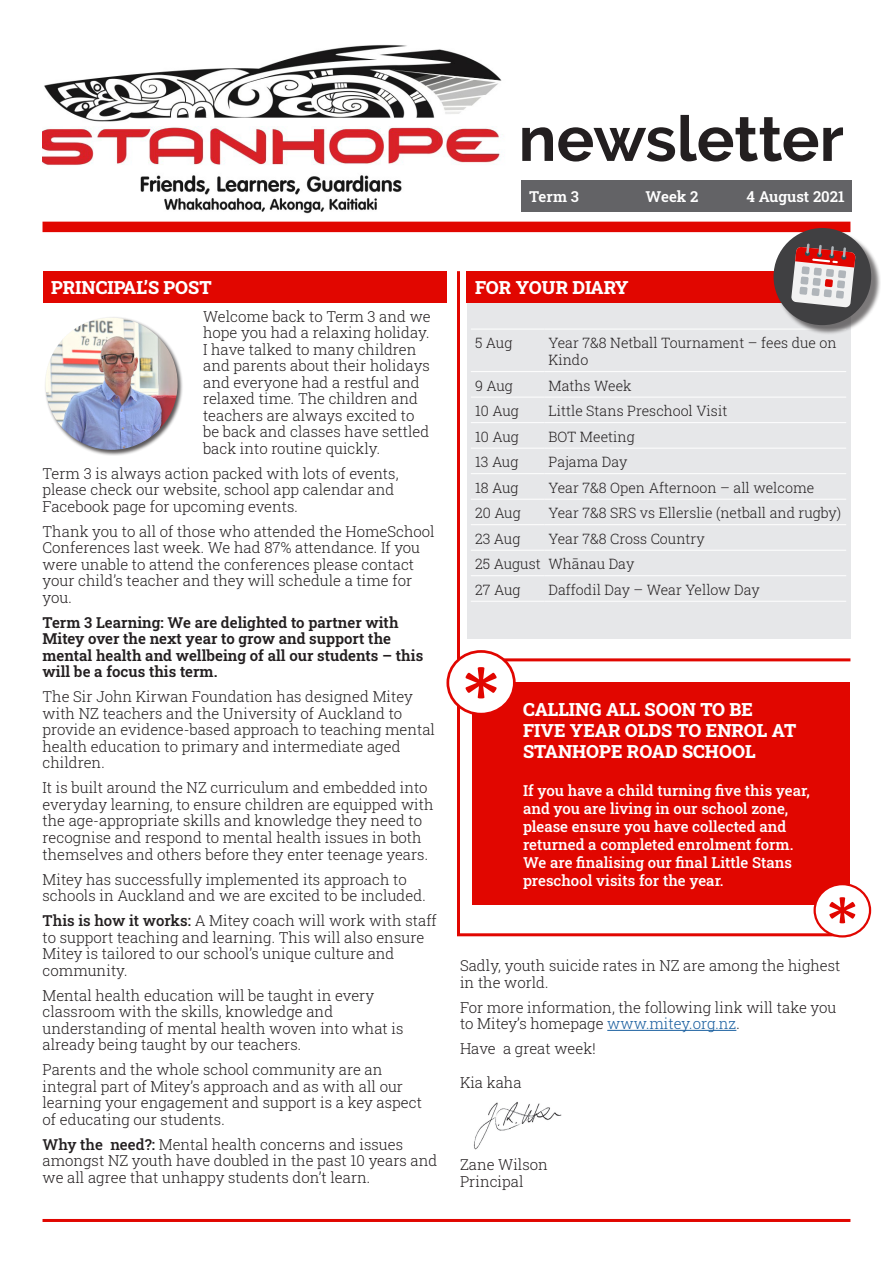
<style>
.page{position:relative;width:893px;height:1263px;background:#fff}
.page>*{position:absolute;margin:0;border:0;box-sizing:border-box;transform-origin:0 0}
.t1{font:700 63px "Raleway";color:#231f20}
.t2{font:800 18px/21px "Roboto Slab";color:#fff}
.body_text{font:300 15px/16.5px "Roboto Slab";color:#231f20}
.body_text-2{font:500 15px/18px "Roboto Slab";color:#fff}
.body_text-3{font:600 15px/16.5px "Roboto Slab";color:#231f20}
.t3{font:600 15px "Roboto Slab";color:#fff}
.body_text-4{font:300 14.25px/16.5px "Roboto Slab";color:#231f20}
.s1{font-weight:500}
.s2{color:#175d9e}
</style>
<div class="page">
<img style="left:43px;top:45px;width:460px;height:169px">
<div style="left:467px;top:271px;width:382px;height:32px;background:#e10600"></div>
<div style="left:43px;top:271px;width:403px;height:32px;background:#e10600"></div>
<div style="left:43px;top:222px;width:807px;height:10px;background:#e10600"></div>
<div style="left:522px;top:180px;width:330px;height:32px;background:#636366"></div>
<div style="left:44px;top:316px;width:140px;height:140px;background:#231f20;opacity:.75"></div>
<img style="left:46px;top:318px;width:132px;height:132px;border-radius:66px">
<hr style="left:457px;top:271px;width:3px;height:664px;background:#e10600">
<div style="left:467px;top:303px;width:383px;height:336px;background:#e6e7e9"></div>
<hr style="left:471px;top:329px;width:73px;height:1px;background:#fff">
<hr style="left:544px;top:329px;width:302px;height:1px;background:#fff">
<hr style="left:471px;top:371px;width:73px;height:1px;background:#fff">
<hr style="left:544px;top:371px;width:302px;height:1px;background:#fff">
<hr style="left:471px;top:397px;width:73px;height:1px;background:#fff">
<hr style="left:544px;top:397px;width:302px;height:1px;background:#fff">
<hr style="left:471px;top:422px;width:73px;height:1px;background:#fff">
<hr style="left:544px;top:422px;width:302px;height:1px;background:#fff">
<hr style="left:471px;top:448px;width:73px;height:1px;background:#fff">
<hr style="left:544px;top:448px;width:302px;height:1px;background:#fff">
<hr style="left:471px;top:473px;width:73px;height:1px;background:#fff">
<hr style="left:544px;top:473px;width:302px;height:1px;background:#fff">
<hr style="left:471px;top:499px;width:73px;height:1px;background:#fff">
<hr style="left:544px;top:499px;width:302px;height:1px;background:#fff">
<hr style="left:471px;top:524px;width:73px;height:1px;background:#fff">
<hr style="left:544px;top:524px;width:302px;height:1px;background:#fff">
<hr style="left:471px;top:550px;width:73px;height:1px;background:#fff">
<hr style="left:544px;top:550px;width:302px;height:1px;background:#fff">
<hr style="left:471px;top:575px;width:73px;height:1px;background:#fff">
<hr style="left:544px;top:575px;width:302px;height:1px;background:#fff">
<hr style="left:471px;top:601px;width:73px;height:1px;background:#fff">
<hr style="left:544px;top:601px;width:302px;height:1px;background:#fff">
<div style="left:775px;top:230px;width:106px;height:105px;background:#231f20;opacity:.6"></div>
<div style="left:773px;top:228px;width:98px;height:97px;background:#404042;border-radius:50%"></div>
<svg style="left:791px;top:244px;width:64px;height:63px"></svg>
<hr style="left:457px;top:658px;width:393px;height:3px;background:#e10600">
<hr style="left:457px;top:933px;width:393px;height:3px;background:#e10600">
<hr style="left:43px;top:1219px;width:807px;height:3px;background:#e10600">
<hr style="left:607px;top:1030px;width:129px;height:1px;background:#175d9e">
<img style="left:473px;top:1101px;width:89px;height:49px">
<div style="left:472px;top:772px;width:378px;height:132px;background:#e10600"></div>
<div style="left:472px;top:682px;width:378px;height:90px;background:#e10600"></div>
<div style="left:815px;top:884px;width:55px;height:52px;background:#fff;border-radius:50%"></div>
<div style="left:813px;top:883px;width:58px;height:54px;border:2px solid #e10600;border-radius:50%"></div>
<svg style="left:829px;top:897px;width:26px;height:26px"></svg>
<div style="left:448px;top:651px;width:66px;height:63px;background:#fff;border-radius:50%"></div>
<div style="left:446px;top:650px;width:70px;height:65px;border:3px solid #e10600;border-radius:50%"></div>
<svg style="left:466px;top:667px;width:31px;height:31px"></svg>
<p class="t1" style="left:518px;top:103px;width:327px">newsletter</p>
<p class="t3" style="left:529px;top:186px;width:51px">Term 3</p>
<p class="t3" style="left:645px;top:186px;width:55px">Week 2</p>
<p class="t3" style="left:746px;top:186px;width:100px">4 August 2021</p>
<p class="t2" style="left:51px;top:277px;width:162px">PRINCIPAL’S POST</p>
<p class="t2" style="left:475px;top:277px;width:155px">FOR YOUR DIARY</p>
<p class="body_text" style="left:203px;top:308px;width:229px">Welcome back to Term 3 and we hope you had a relaxing holiday.<br>I have talked to many children and parents about their holidays and everyone had a restful and relaxed time. The children and teachers are always excited to be back and classes have settled back into routine quickly.</p>
<p class="body_text" style="left:43px;top:465px;width:358px">Term 3 is always action packed with lots of events, please check our website, school app calendar and<br>Facebook page for upcoming events.</p>
<p class="body_text" style="left:43px;top:523px;width:394px">Thank you to all of those who attended the HomeSchool Conferences last week. We had 87% attendance. If you were unable to attend the conferences please contact your child’s teacher and they will schedule a time for you.</p>
<p class="body_text-3" style="left:43px;top:614px;width:382px">Term 3 Learning: We are delighted to partner with Mitey over the next year to grow and support the mental health and wellbeing of all our students – this will be a focus this term.</p>
<p class="body_text" style="left:43px;top:688px;width:394px">The Sir John Kirwan Foundation has designed Mitey with NZ teachers and the University of Auckland to provide an evidence-based approach to teaching mental health education to primary and intermediate aged children.</p>
<p class="body_text" style="left:43px;top:779px;width:393px">It is built around the NZ curriculum and embedded into everyday learning, to ensure children are equipped with the age-appropriate skills and knowledge they need to recognise and respond to mental health issues in both themselves and others before they enter teenage years.</p>
<p class="body_text" style="left:43px;top:870px;width:385px">Mitey has successfully implemented its approach to schools in Auckland and we are excited to be included.</p>
<p class="body_text" style="left:43px;top:912px;width:396px"><span class="s1">This is how it works:</span> A Mitey coach will work with staff to support teaching and learning. This will also ensure Mitey is tailored to our school’s unique culture and community.</p>
<p class="body_text" style="left:43px;top:986px;width:363px">Mental health education will be taught in every classroom with the skills, knowledge and understanding of mental health woven into what is already being taught by our teachers.</p>
<p class="body_text" style="left:43px;top:1061px;width:381px">Parents and the whole school community are an integral part of Mitey’s approach and as with all our learning your engagement and support is a key aspect of educating our students.</p>
<p class="body_text" style="left:43px;top:1135px;width:396px"><span class="s1">Why the need?:</span> Mental health concerns and issues amongst NZ youth have doubled in the past 10 years and we all agree that unhappy students don’t learn.</p>
<p class="body_text-4" style="left:475px;top:334px;width:39px">5 Aug</p>
<p class="body_text-4" style="left:549px;top:334px;width:290px">Year 7&amp;8 Netball Tournament – fees due on<br>Kindo</p>
<p class="body_text-4" style="left:475px;top:377px;width:39px">9 Aug</p>
<p class="body_text-4" style="left:549px;top:377px;width:85px">Maths Week</p>
<p class="body_text-4" style="left:475px;top:402px;width:45px">10 Aug</p>
<p class="body_text-4" style="left:549px;top:402px;width:180px">Little Stans Preschool Visit</p>
<p class="body_text-4" style="left:475px;top:428px;width:45px">10 Aug</p>
<p class="body_text-4" style="left:549px;top:428px;width:88px">BOT Meeting</p>
<p class="body_text-4" style="left:475px;top:453px;width:45px">13 Aug</p>
<p class="body_text-4" style="left:549px;top:453px;width:80px">Pajama Day</p>
<p class="body_text-4" style="left:475px;top:479px;width:45px">18 Aug</p>
<p class="body_text-4" style="left:549px;top:479px;width:267px">Year 7&amp;8 Open Afternoon – all welcome</p>
<p class="body_text-4" style="left:475px;top:505px;width:47px">20 Aug</p>
<p class="body_text-4" style="left:549px;top:505px;width:294px">Year 7&amp;8 SRS vs Ellerslie (netball and rugby)</p>
<p class="body_text-4" style="left:475px;top:530px;width:47px">23 Aug</p>
<p class="body_text-4" style="left:549px;top:530px;width:158px">Year 7&amp;8 Cross Country</p>
<p class="body_text-4" style="left:475px;top:556px;width:67px">25 August</p>
<p class="body_text-4" style="left:549px;top:556px;width:87px">Whānau Day</p>
<p class="body_text-4" style="left:475px;top:581px;width:47px">27 Aug</p>
<p class="body_text-4" style="left:549px;top:581px;width:213px">Daffodil Day – Wear Yellow Day</p>
<p class="t2" style="left:523px;top:698px;width:275px">CALLING ALL SOON TO BE<br>FIVE YEAR OLDS TO ENROL AT<br>STANHOPE ROAD SCHOOL</p>
<p class="body_text-2" style="left:523px;top:781px;width:288px">If you have a child turning five this year, and you are living in our school zone, please ensure you have collected and returned a completed enrolment form.<br>We are finalising our final Little Stans preschool visits for the year.</p>
<p class="body_text" style="left:460px;top:957px;width:382px">Sadly, youth suicide rates in NZ are among the highest in the world.</p>
<p class="body_text" style="left:460px;top:999px;width:378px">For more information, the following link will take you to Mitey’s homepage <span class="s2">www.mitey.org.nz</span>.</p>
<p class="body_text" style="left:460px;top:1040px;width:137px">Have a great week!</p>
<p class="body_text" style="left:460px;top:1074px;width:63px">Kia kaha</p>
<p class="body_text" style="left:460px;top:1156px;width:89px">Zane Wilson</p>
<p class="body_text" style="left:460px;top:1173px;width:65px">Principal</p>
</div>
